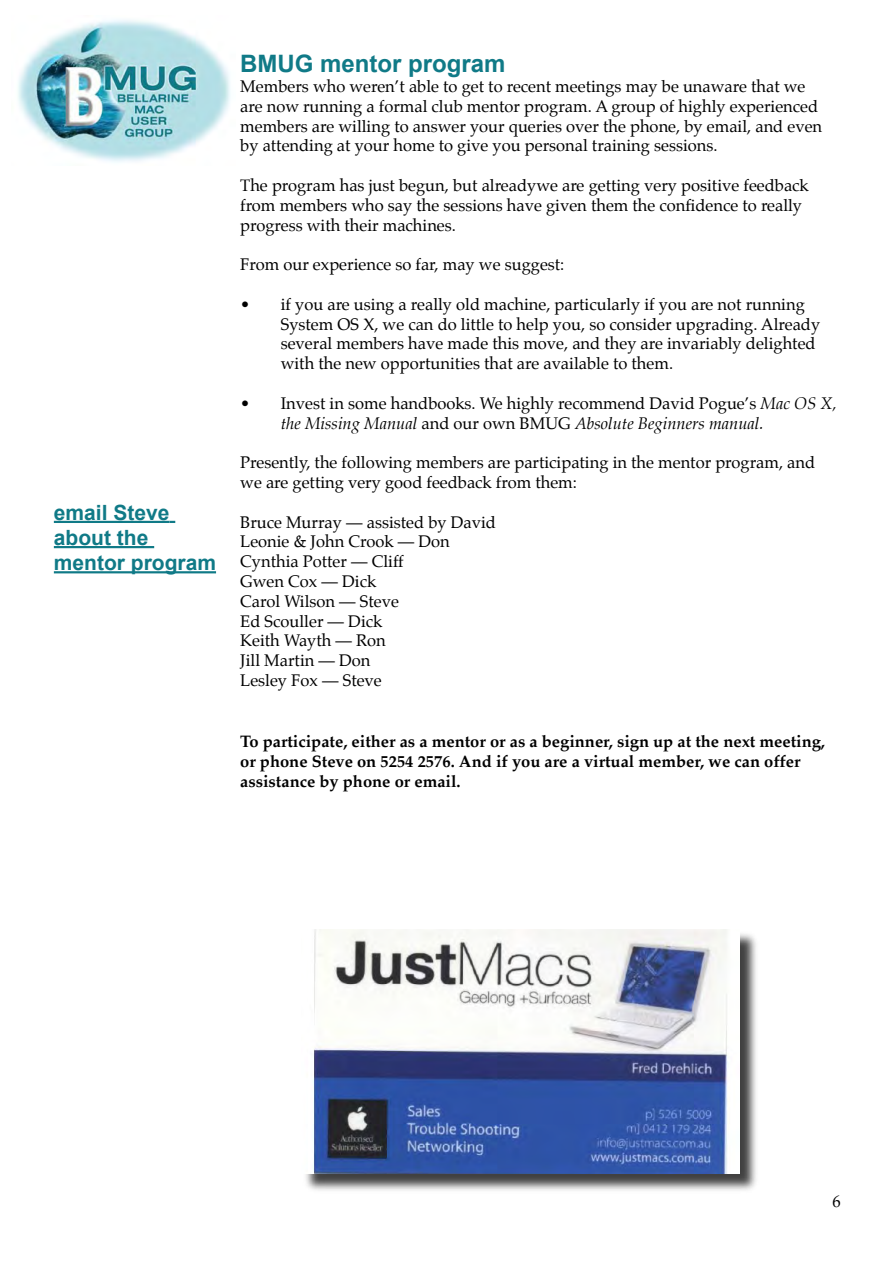
<style>
.page{position:relative;width:893px;height:1263px;background:#fff}
.page>*{position:absolute;margin:0;border:0;box-sizing:border-box;transform-origin:0 0}
.heading_12{font:700 24px "Arial";color:#107a87}
.heading_14_underline{font:700 21px/25.2px "Arial";color:#107a87}
.left_list{font:16.5px/19.8px "Palatino";color:#000}
.t1{font:700 16.5px/19.8px "Palatino";color:#000}
.s1{font-style:italic}
</style>
<div class="page">
<img style="left:18px;top:20px;width:213px;height:143px">
<hr style="left:54px;top:521px;width:115px;height:2px;background:#107a87">
<svg style="left:169px;top:521px;width:6px;height:2px"></svg>
<hr style="left:54px;top:546px;width:100px;height:2px;background:#107a87">
<hr style="left:54px;top:571px;width:162px;height:2px;background:#107a87">
<div style="left:302px;top:930px;width:458px;height:264px;background:#000;opacity:.75"></div>
<img style="left:302px;top:930px;width:438px;height:243px">
<p class="heading_14_underline" style="left:54px;top:500px;width:164px">email Steve about the mentor program</p>
<p class="heading_12" style="left:240px;top:50px;width:267px">BMUG mentor program</p>
<p class="left_list" style="left:240px;top:76px;width:583px">Members who weren’t able to get to recent meetings may be unaware that we are now running a formal club mentor program. A group of highly experienced members are willing to answer your queries over the phone, by email, and even by attending at your home to give you personal training sessions.</p>
<p class="left_list" style="left:240px;top:175px;width:570px">The program has just begun, but alreadywe are getting very positive feedback from members who say the sessions have given them the confidence to really progress with their machines.</p>
<p class="left_list" style="left:240px;top:255px;width:326px">From our experience so far, may we suggest:</p>
<p class="left_list" style="left:281px;top:294px;width:541px;text-indent:-40px">• if you are using a really old machine, particularly if you are not running System OS X, we can do little to help you, so consider upgrading. Already several members have made this move, and they are invariably delighted with the new opportunities that are available to them.</p>
<p class="left_list" style="left:281px;top:393px;width:557px;text-indent:-40px">• Invest in some handbooks. We highly recommend David Pogue’s <span class="s1">Mac OS X, the Missing Manual</span> and our own BMUG <span class="s1">Absolute Beginners manual.</span></p>
<p class="left_list" style="left:240px;top:453px;width:576px">Presently, the following members are participating in the mentor program, and we are getting very good feedback from them:</p>
<p class="left_list" style="left:240px;top:512px;width:257px">Bruce Murray — assisted by David</p>
<p class="left_list" style="left:240px;top:532px;width:211px">Leonie &amp; John Crook — Don</p>
<p class="left_list" style="left:240px;top:552px;width:165px">Cynthia Potter — Cliff</p>
<p class="left_list" style="left:240px;top:571px;width:138px">Gwen Cox — Dick</p>
<p class="left_list" style="left:240px;top:591px;width:160px">Carol Wilson — Steve</p>
<p class="left_list" style="left:240px;top:611px;width:144px">Ed Scouller — Dick</p>
<p class="left_list" style="left:240px;top:631px;width:147px">Keith Wayth — Ron</p>
<p class="left_list" style="left:240px;top:651px;width:132px">Jill Martin — Don</p>
<p class="left_list" style="left:240px;top:670px;width:143px">Lesley Fox — Steve</p>
<p class="t1" style="left:240px;top:731px;width:586px">To participate, either as a mentor or as a beginner, sign up at the next meeting, or phone Steve on 5254 2576. And if you are a virtual member, we can offer assistance by phone or email.</p>
<p class="left_list" style="left:832px;top:1191px;width:10px">6</p>
</div>
